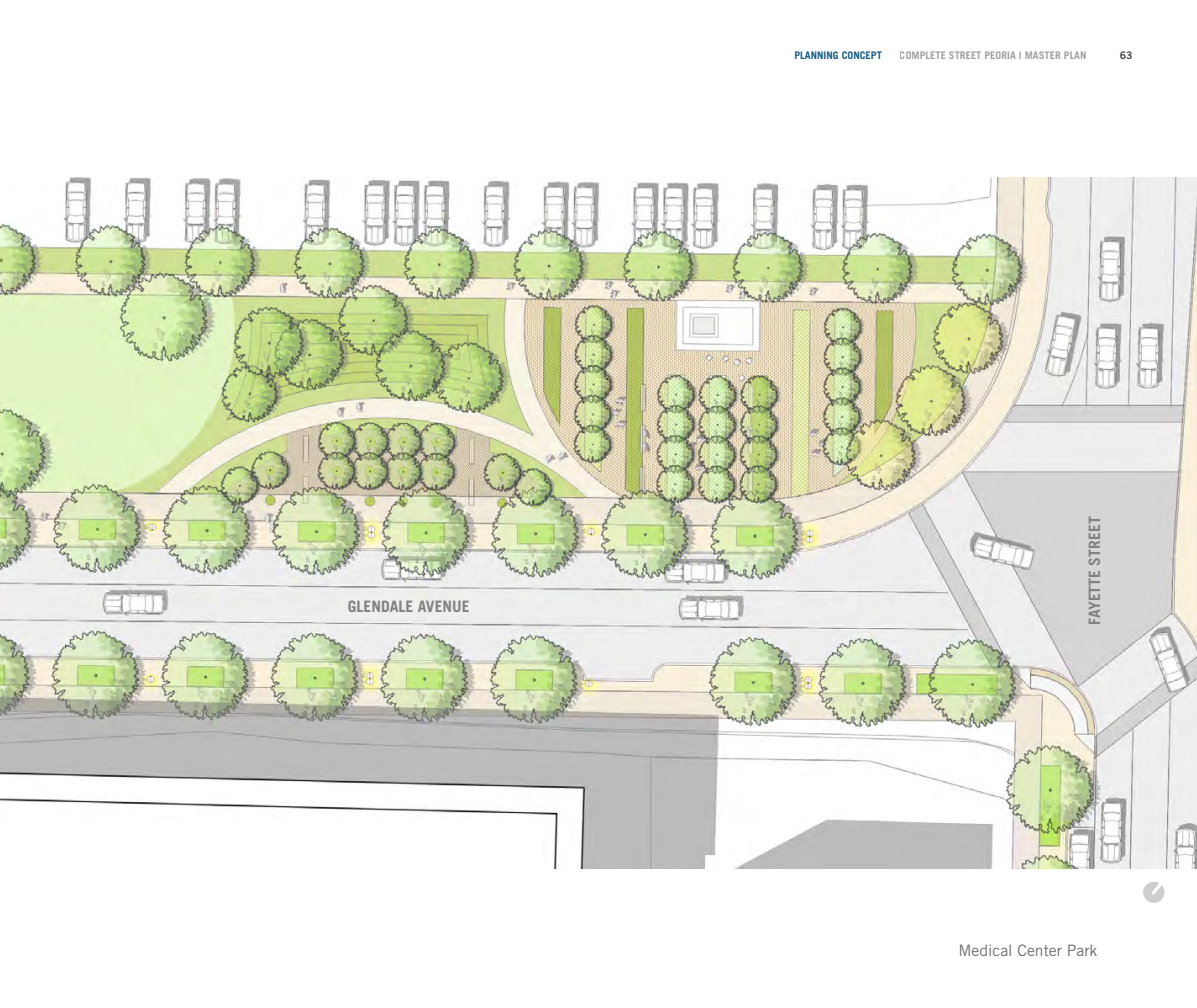
<style>
.page{position:relative;width:1197px;height:1008px;background:#fff}
.page>*{position:absolute;margin:0;border:0;box-sizing:border-box;transform-origin:0 0}
.t1{font:700 15.75px "Trade Gothic LT Std";color:#828282}
.t2{font:15.75px "Trade Gothic LT Std";color:#6e6e6e}
.t3{font:700 10.5px "Trade Gothic LT Std";color:#414141}
.t4{font:700 10.5px "Trade Gothic LT Std";color:#185c83}
.t5{font:10.5px "Trade Gothic LT Std Bd 2";color:#414141}
</style>
<div class="page">
<img style="left:0;top:178px;width:1197px;height:690px">
<svg style="left:1143px;top:881px;width:22px;height:22px"></svg>
<p class="t1" style="left:348px;top:597px;width:123px">GLENDALE AVENUE</p>
<p class="t4" style="left:794px;top:49px;width:89px">PLANNING CONCEPT</p>
<p class="t3" style="left:900px;top:49px;width:188px">COMPLETE STREET PEORIA l MASTER PLAN</p>
<p class="t5" style="left:1120px;top:49px;width:14px">63</p>
<p class="t1" style="left:1085px;top:625px;width:109px;rotate:-90deg">FAYETTE STREET</p>
<p class="t2" style="left:958px;top:941px;width:141px">Medical Center Park</p>
</div>
